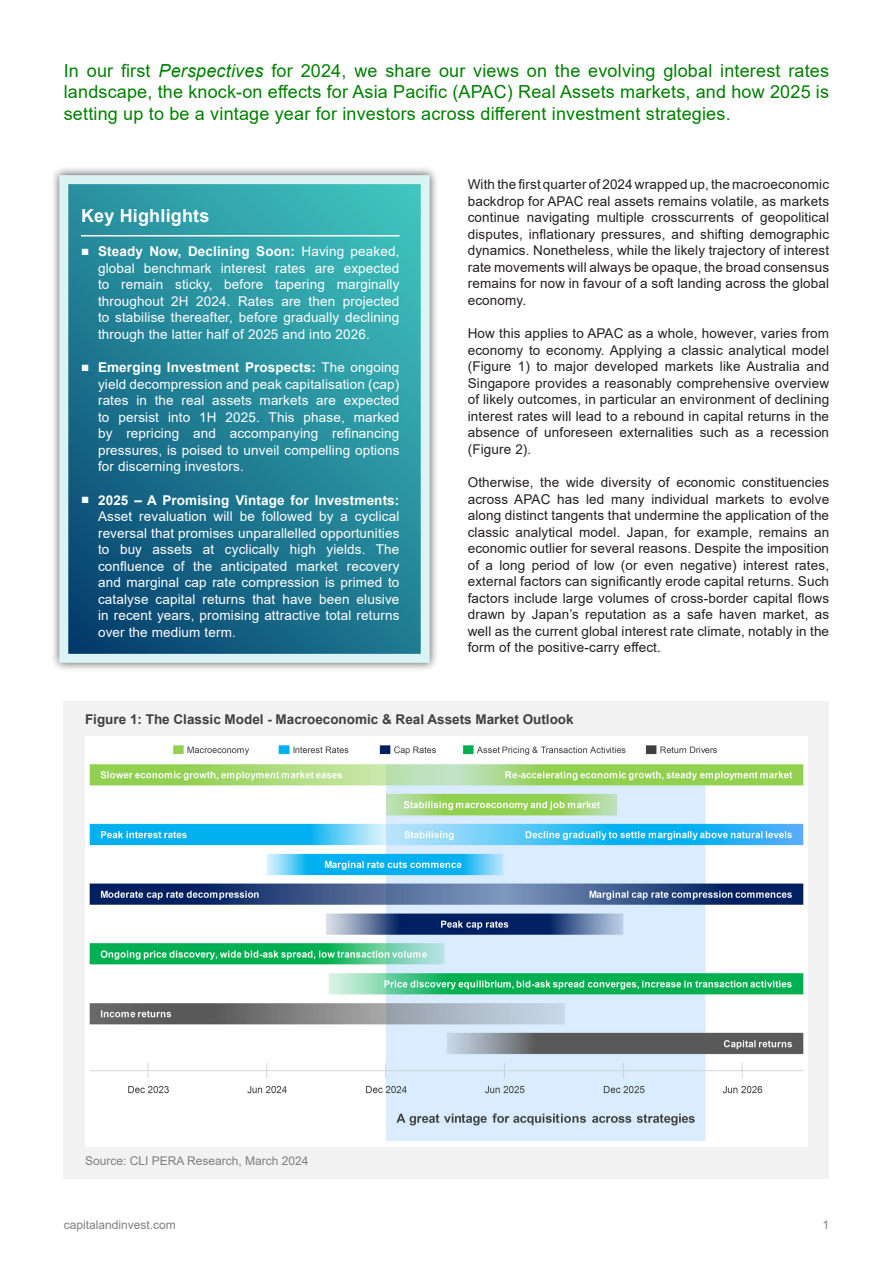
<style>
.page{position:relative;width:893px;height:1263px;background:#fff}
.page>*{position:absolute;margin:0;border:0;box-sizing:border-box;transform-origin:0 0}
.t1{font:18px/21.6px "Arial";letter-spacing:.01em;color:#008000;text-align:justify}
.t2{font:700 18px "Arial";letter-spacing:.01em;color:#fff}
.t3{font:13.5px/16.5px "Arial";letter-spacing:.01em;color:#231f20;text-align:justify}
.t4{font:13.5px/16.5px "Arial";letter-spacing:.01em;color:#fff;text-align:justify}
.t5{font:700 13.5px "Arial";color:#404040}
.t6{font:12px "Arial";color:#7f7f7f}
.s1{font-style:italic}
.s2{font-weight:700}
</style>
<div class="page">
<div style="left:50px;top:166px;width:389px;height:506px;background:#231f20;opacity:.75"></div>
<svg style="left:69px;top:185px;width:351px;height:468px;background:#238497"></svg>
<hr style="left:81px;top:235px;width:318px;height:1px;background:#fff">
<div style="left:59px;top:175px;width:371px;height:488px;border:9px solid #d9f4f3"></div>
<div style="left:64px;top:701px;width:765px;height:477px;background:#f2f2f2"></div>
<img style="left:85px;top:737px;width:723px;height:409px">
<p class="t1" style="left:64px;top:60px;width:767px">In our first <span class="s1">Perspectives</span> for 2024, we share our views on the evolving global interest rates landscape, the knock-on effects for Asia Pacific (APAC) Real Assets markets, and how 2025 is setting up to be a vintage year for investors across different investment strategies.</p>
<h1 class="t2" style="left:81px;top:203px;width:130px">Key Highlights</h1>
<p class="t4" style="left:98px;top:243px;width:303px;text-indent:-17px">■ <span class="s2">Steady Now, Declining Soon:</span> Having peaked, global benchmark interest rates are expected to remain sticky, before tapering marginally throughout 2H 2024. Rates are then projected to stabilise thereafter, before gradually declining through the latter half of 2025 and into 2026.</p>
<p class="t4" style="left:98px;top:359px;width:303px;text-indent:-17px">■ <span class="s2">Emerging Investment Prospects:</span> The ongoing yield decompression and peak capitalisation (cap) rates in the real assets markets are expected to persist into 1H 2025. This phase, marked by repricing and accompanying refinancing pressures, is poised to unveil compelling options for discerning investors.</p>
<p class="t4" style="left:98px;top:492px;width:303px;text-indent:-17px">■ <span class="s2">2025 – A Promising Vintage for Investments:<br></span>Asset revaluation will be followed by a cyclical reversal that promises unparallelled opportunities to buy assets at cyclically high yields. The confluence of the anticipated market recovery and marginal cap rate compression is primed to catalyse capital returns that have been elusive in recent years, promising attractive total returns over the medium term.</p>
<p class="t3" style="left:468px;top:176px;width:363px">With the first quarter of 2024 wrapped up, the macroeconomic backdrop for APAC real assets remains volatile, as markets continue navigating multiple crosscurrents of geopolitical disputes, inflationary pressures, and shifting demographic dynamics. Nonetheless, while the likely trajectory of interest rate movements will always be opaque, the broad consensus remains for now in favour of a soft landing across the global economy.</p>
<p class="t3" style="left:468px;top:325px;width:363px">How this applies to APAC as a whole, however, varies from economy to economy. Applying a classic analytical model (Figure 1) to major developed markets like Australia and Singapore provides a reasonably comprehensive overview of likely outcomes, in particular an environment of declining interest rates will lead to a rebound in capital returns in the absence of unforeseen externalities such as a recession (Figure 2).</p>
<p class="t3" style="left:468px;top:474px;width:363px">Otherwise, the wide diversity of economic constituencies across APAC has led many individual markets to evolve along distinct tangents that undermine the application of the classic analytical model. Japan, for example, remains an economic outlier for several reasons. Despite the imposition of a long period of low (or even negative) interest rates, external factors can significantly erode capital returns. Such factors include large volumes of cross-border capital flows drawn by Japan’s reputation as a safe haven market, as well as the current global interest rate climate, notably in the form of the positive-carry effect.</p>
<p class="t5" style="left:85px;top:709px;width:490px">Figure 1: The Classic Model - Macroeconomic &amp; Real Assets Market Outlook</p>
<p class="t6" style="left:85px;top:1153px;width:225px">Source: CLI PERA Research, March 2024</p>
<p class="t6" style="left:64px;top:1216px;width:114px">capitalandinvest.com</p>
<p class="t6" style="left:822px;top:1216px;width:8px">1</p>
</div>
